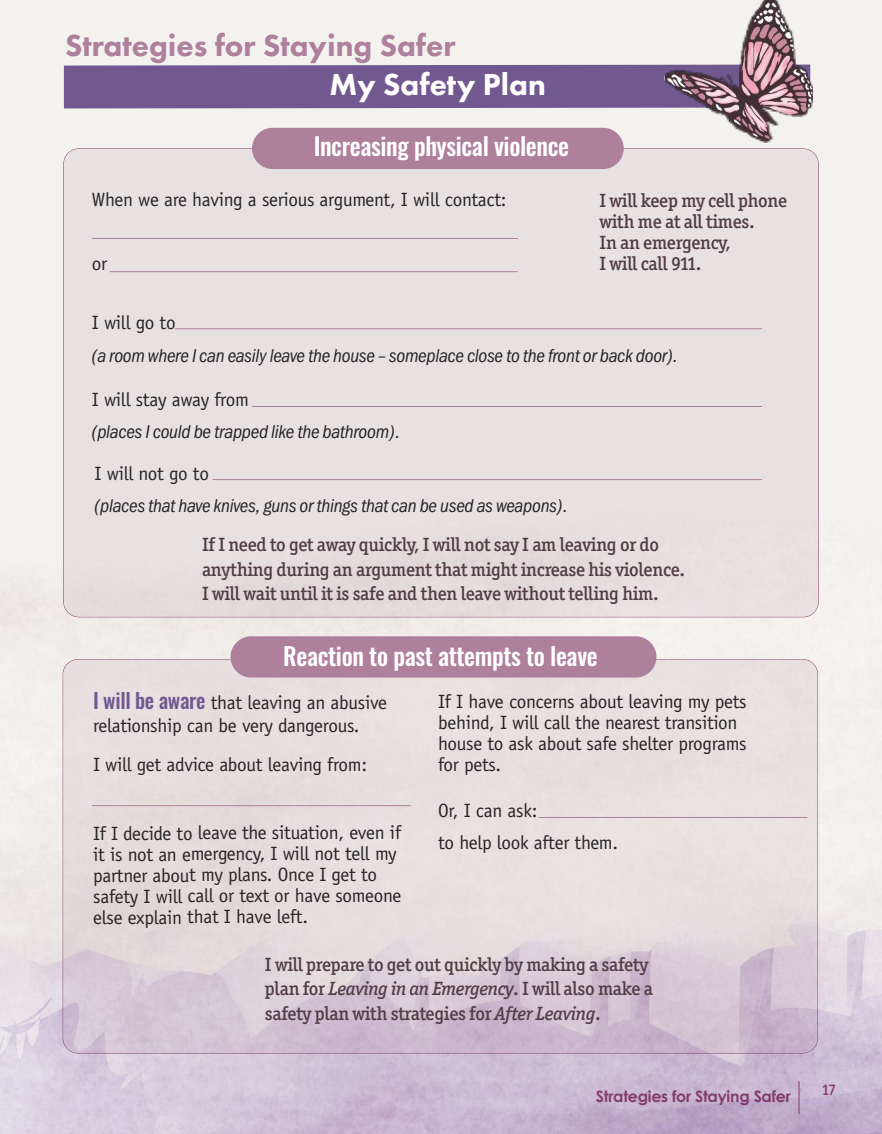
<style>
.page{position:relative;width:882px;height:1134px;background:#fff}
.page>*{position:absolute;margin:0;border:0;box-sizing:border-box;transform-origin:0 0}
.t1{font:800 31.5px "Futura PT";color:#ae809c}
.t2{font:800 31.5px "Futura PT";color:#fff}
.t3{font:500 24.5px "Oswald";letter-spacing:-.015em;color:#fff}
.t4{font:19.25px/21px "Officina Sans LT";letter-spacing:-.015em;color:#272526}
.t5{font:500 19.25px/24.5px "Officina Ser ITC";letter-spacing:-.015em;color:#523d46}
.t6{font:19.25px "Franklin Gothic URW Con Boo Ita";letter-spacing:-.015em;color:#272526}
.t7{font:700 15.75px "Century Gothic";letter-spacing:-.015em;color:#823c6d}
.t8{font:500 15.75px "Officina Ser ITC";color:#823c6d}
.s1{font-family:"Oswald";font-weight:500;font-size:21px;color:#715990}
.s2{font-style:italic}
</style>
<div class="page">
<hr style="left:799px;top:1081px;width:1px;height:33px;background:#823c6d">
<div style="left:64px;top:149px;width:754px;height:468px;background:#e8e1e1;border-radius:15px"></div>
<div style="left:252px;top:128px;width:372px;height:41px;background:#ae809c;border-radius:21px"></div>
<div style="left:64px;top:65px;width:600px;height:43px;background:#715990"></div>
<img style="left:664px;top:0;width:149px;height:143px">
<hr style="left:213px;top:479px;width:549px;height:1px;background:#ae809c">
<hr style="left:92px;top:238px;width:426px;height:1px;background:#ae809c">
<hr style="left:110px;top:271px;width:408px;height:1px;background:#ae809c">
<hr style="left:175px;top:328px;width:587px;height:1px;background:#ae809c">
<hr style="left:252px;top:406px;width:510px;height:1px;background:#ae809c">
<div style="left:63px;top:659px;width:755px;height:394px;background:#ae809c;border-radius:15px;opacity:.15"></div>
<hr style="left:539px;top:817px;width:268px;height:1px;background:#ae809c">
<div style="left:231px;top:636px;width:425px;height:42px;background:#ae809c;border-radius:21px"></div>
<hr style="left:92px;top:805px;width:319px;height:1px;background:#ae809c">
<h1 class="t1" style="left:65px;top:33px;width:392px">Strategies for Staying Safer</h1>
<h1 class="t2" style="left:330px;top:72px;width:218px">My Safety Plan</h1>
<p class="t3" style="left:314px;top:133px;width:257px">Increasing physical violence</p>
<p class="t4" style="left:92px;top:190px;width:416px">When we are having a serious argument, I will contact:</p>
<p class="t4" style="left:92px;top:255px;width:17px">or</p>
<p class="t5" style="left:600px;top:192px;width:189px;line-height:21px">I will keep my cell phone with me at all times.<br>In an emergency,<br>I will call 911.</p>
<p class="t4" style="left:92px;top:314px;width:85px">I will go to</p>
<p class="t6" style="left:92px;top:344px;width:587px">(a room where I can easily leave the house – someplace close to the front or back door).</p>
<p class="t4" style="left:92px;top:390px;width:159px">I will stay away from</p>
<p class="t6" style="left:92px;top:420px;width:310px">(places I could be trapped like the bathroom).</p>
<p class="t4" style="left:95px;top:465px;width:116px">I will not go to</p>
<p class="t6" style="left:95px;top:495px;width:475px">(places that have knives, guns or things that can be used as weapons).</p>
<p class="t5" style="left:202px;top:534px;width:485px">If I need to get away quickly, I will not say I am leaving or do anything during an argument that might increase his violence.<br>I will wait until it is safe and then leave without telling him.</p>
<p class="t3" style="left:283px;top:644px;width:316px">Reaction to past attempts to leave</p>
<p class="t4" style="left:93px;top:693px;width:296px;line-height:22.8px"><span class="s1">I will be aware</span> that leaving an abusive relationship can be very dangerous.</p>
<p class="t4" style="left:438px;top:693px;width:310px">If I have concerns about leaving my pets behind, I will call the nearest transition house to ask about safe shelter programs for pets.</p>
<p class="t4" style="left:438px;top:796px;width:182px;line-height:32.4px">Or, I can ask:<br>to help look after them.</p>
<p class="t4" style="left:93px;top:756px;width:276px">I will get advice about leaving from:</p>
<p class="t4" style="left:93px;top:824px;width:310px">If I decide to leave the situation, even if it is not an emergency, I will not tell my partner about my plans. Once I get to safety I will call or text or have someone else explain that I have left.</p>
<p class="t5" style="left:265px;top:954px;width:390px">I will prepare to get out quickly by making a safety plan for <span class="s2">Leaving in an Emergency</span>. I will also make a safety plan with strategies for <span class="s2">After Leaving</span>.</p>
<p class="t7" style="left:596px;top:1087px;width:196px">Strategies for Staying Safer</p>
<p class="t8" style="left:822px;top:1084px;width:16px">17</p>
</div>
